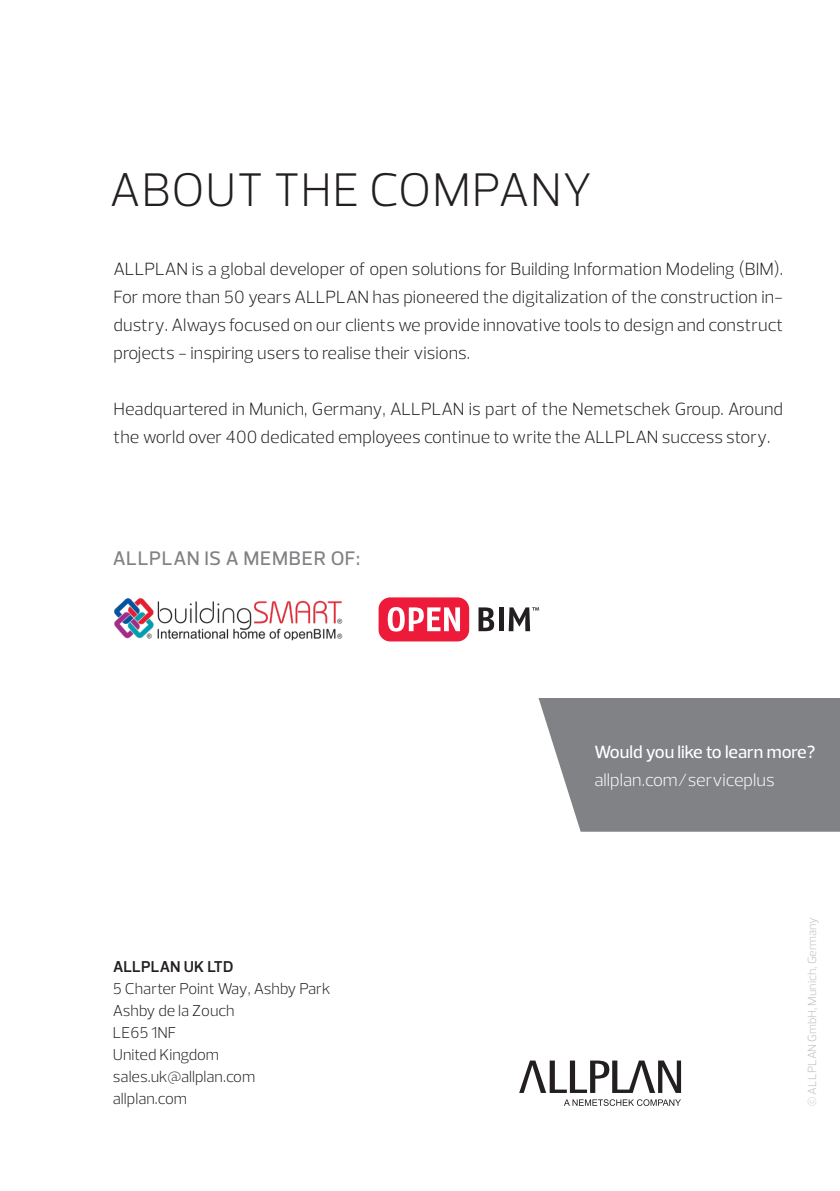
<style>
.page{position:relative;width:840px;height:1191px;background:#fff}
.page>*{position:absolute;margin:0;border:0;box-sizing:border-box;transform-origin:0 0}
.t1{font:300 48px "Prelo";letter-spacing:.015em;color:#231f20}
.t2{font:500 20px "Prelo";letter-spacing:.035em;color:#808285}
.Boilerplate_blocksat{font:300 18px/28px "Prelo";color:#231f20;text-align:justify}
.t3{font:500 18px "Prelo";color:#fff}
.t4{font:300 18px "Prelo";color:#fff}
.t5{font:300 16px/22px "Prelo";color:#231f20}
.t6{font:300 12px "Prelo";color:#bcbdc0}
.s1{font-weight:600}
</style>
<div class="page">
<img style="left:114px;top:598px;width:229px;height:43px">
<div style="left:378px;top:597px;width:91px;height:44px;background:#ed1a3a;border-radius:12px"></div>
<svg style="left:387px;top:607px;width:73px;height:24px"></svg>
<svg style="left:478px;top:607px;width:16px;height:24px"></svg>
<div style="left:498px;top:607px;width:5px;height:24px;background:#231f20"></div>
<svg style="left:508px;top:607px;width:31px;height:24px"></svg>
<svg style="left:538px;top:698px;width:301px;height:133px;background:#898a8d"></svg>
<svg style="left:519px;top:1060px;width:161px;height:33px"></svg>
<svg style="left:564px;top:1099px;width:116px;height:7px"></svg>
<p class="t1" style="left:110px;top:160px;width:484px">ABOUT THE COMPANY</p>
<p class="Boilerplate_blocksat" style="left:113px;top:255px;width:670px">ALLPLAN is a global developer of open solutions for Building Information Modeling (BIM).<br>For more than 50 years ALLPLAN has pioneered the digitalization of the construction in&shy;dustry. Always focused on our clients we provide innovative tools to design and construct projects - inspiring users to realise their visions.</p>
<p class="Boilerplate_blocksat" style="left:113px;top:395px;width:670px">Headquartered in Munich, Germany, ALLPLAN is part of the Nemetschek Group. Around the world over 400 dedicated employees continue to write the ALLPLAN success story.</p>
<p class="t2" style="left:113px;top:545px;width:249px">ALLPLAN IS A MEMBER OF:</p>
<p class="t5" style="left:113px;top:955px;width:219px"><span class="s1">ALLPLAN UK LTD<br></span>5 Charter Point Way, Ashby Park<br>Ashby de la Zouch</p>
<p class="t5" style="left:113px;top:1021px;width:65px">LE65 1NF</p>
<p class="t5" style="left:113px;top:1043px;width:108px">United Kingdom</p>
<p class="t5" style="left:113px;top:1065px;width:144px">sales.uk@allplan.com</p>
<p class="t5" style="left:113px;top:1087px;width:76px">allplan.com</p>
<p class="t3" style="left:594px;top:740px;width:222px">Would you like to learn more?</p>
<p class="t4" style="left:594px;top:768px;width:182px">allplan.com/serviceplus</p>
<p class="t6" style="left:804px;top:1106px;width:190px;rotate:-90deg">© ALLPLAN GmbH, Munich, Germany</p>
</div>
